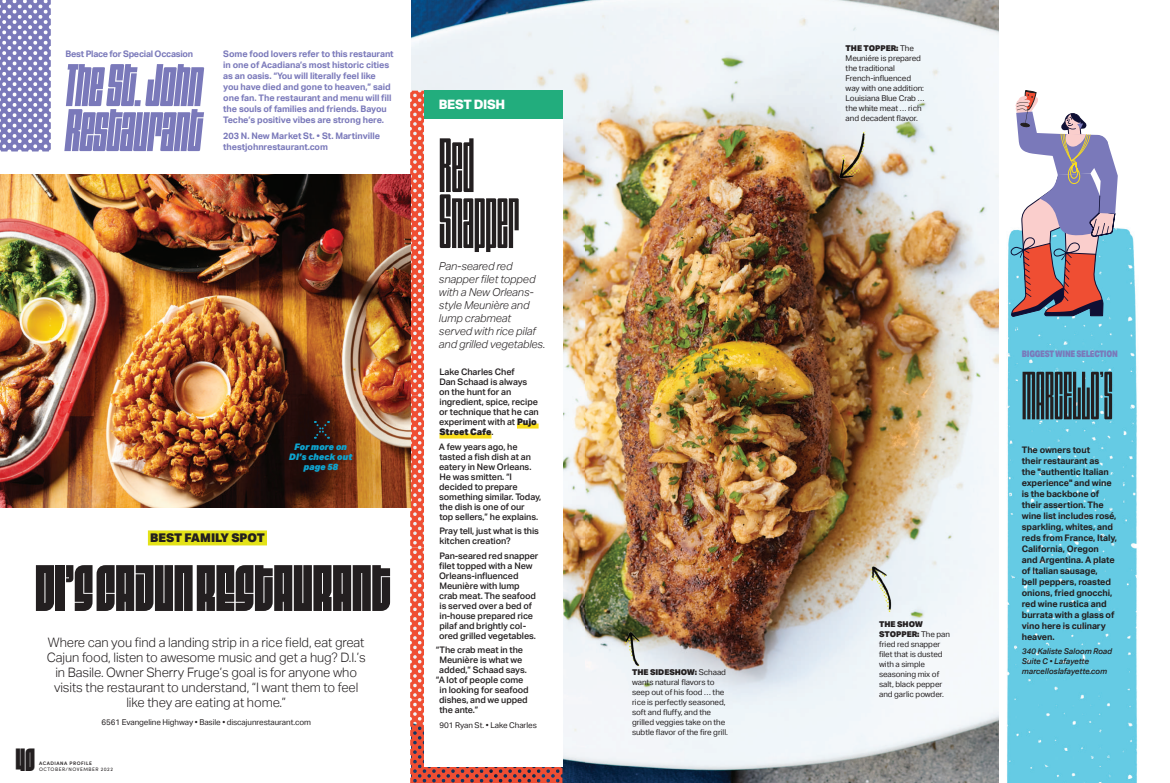
<style>
.page{position:relative;width:1170px;height:783px;background:#fff}
.page>*{position:absolute;margin:0;border:0;box-sizing:border-box;transform-origin:0 0}
.t1{font:76.7px/56px "Dimensions 300 R";color:#231f20}
.t2{font:68px "Dimensions 200 R";color:#231f20}
.t3{font:61.1px "Fit";letter-spacing:.01em;color:#231f20}
.t4{font:60px/45px "Dimensions 500 I";color:#7a79ba}
.t5{font:30px "Fit";color:#231f20}
.t6{font:300 13px/15px "Aktiv Grotesk";letter-spacing:-.005em;color:#231f20;text-align:center}
.t7{font:800 13px "Aktiv Grotesk";letter-spacing:-.025em;color:#fff}
.t8{font:900 12px "Aktiv Grotesk";letter-spacing:-.005em;color:#231f20}
.t9{font:italic 300 11px/13px "Aktiv Grotesk";letter-spacing:-.005em;color:#231f20}
.t10{font:500 9px/10px "Aktiv Grotesk";letter-spacing:-.005em;color:#231f20}
.t11{font:700 9px/11px "Aktiv Grotesk";letter-spacing:-.005em;color:#231f20}
.t12{font:700 9px/11px "Aktiv Grotesk";letter-spacing:-.005em;color:#7a79ba}
.t13{font:700 9px "Aktiv Grotesk";letter-spacing:-.025em;color:#7a79ba}
.t14{font:italic 900 9px/10px "Aktiv Grotesk";letter-spacing:-.005em;color:#0ea4cf;text-align:center}
.t15{font:900 9px "Aktiv Grotesk Cd";letter-spacing:-.025em;color:#7a79ba}
.t16{font:8px/10px "Aktiv Grotesk";letter-spacing:-.005em;color:#231f20}
.t17{font:italic 500 8px/10px "Aktiv Grotesk";letter-spacing:-.005em;color:#231f20}
.t18{font:5px "Sofia Pro";letter-spacing:.1em;color:#231f20}
.t19{font:600 5px "Sofia Pro";letter-spacing:.1em;color:#231f20}
.s1{font-weight:900}
</style>
<div class="page">
<img style="left:411px;top:0;width:588px;height:783px">
<svg style="left:410px;top:91px;width:152px;height:692px;background:#e36957"></svg>
<img style="left:0;top:175px;width:411px;height:332px">
<div style="left:148px;top:530px;width:119px;height:15px;background:#e3e218"></div>
<svg style="left:0;top:0;width:51px;height:152px;background:#9796c9"></svg>
<div style="left:424px;top:119px;width:139px;height:647px;background:#fff"></div>
<div style="left:424px;top:91px;width:139px;height:28px;background:#22ad7d"></div>
<div style="left:517px;top:424px;width:22px;height:5px;background:#f9dd1d"></div>
<div style="left:439px;top:434px;width:52px;height:5px;background:#f9dd1d"></div>
<img style="left:576px;top:615px;width:84px;height:97px">
<svg style="left:313px;top:421px;width:17px;height:18px"></svg>
<div style="left:1006px;top:228px;width:131px;height:555px;background:#65cbe4"></div>
<svg style="left:1010px;top:90px;width:108px;height:231px"></svg>
<img style="left:832px;top:529px;width:84px;height:97px">
<img style="left:820px;top:110px;width:84px;height:96px">
<p class="t13" style="left:66px;top:48px;width:129px">Best Place for Special Occasion</p>
<h3 class="t4" style="left:66px;top:63px;width:138px">The St. John<br>Restaurant</h3>
<p class="t12" style="left:223px;top:48px;width:172px">Some food lovers refer to this restaurant in one of Acadiana’s most historic cities as an oasis. “You will literally feel like<br>you have died and gone to heaven,” said one fan. The restaurant and menu will fill the souls of families and friends. Bayou Teche’s positive vibes are strong here.</p>
<p class="t12" style="left:223px;top:130px;width:158px">203 N. New Market St. • St. Martinville thestjohnrestaurant.com</p>
<p class="t14" style="left:289px;top:442px;width:65px">For more on<br>DI’s check out page 58</p>
<h3 class="t8" style="left:150px;top:530px;width:116px">BEST FAMILY SPOT</h3>
<h3 class="t3" style="left:35px;top:556px;width:357px">DI’S CAJUN RESTAURANT</h3>
<p class="t6" style="left:47px;top:635px;width:321px">Where can you find a landing strip in a rice field, eat great Cajun food, listen to awesome music and get a hug? D.I.’s in Basile. Owner Sherry Fruge’s goal is for anyone who visits the restaurant to understand, “I want them to feel like they are eating at home.”</p>
<p class="t16" style="left:102px;top:717px;width:211px">6561 Evangeline Highway • Basile • discajunrestaurant.com</p>
<h3 class="t5" style="left:16px;top:744px;width:20px">40</h3>
<p class="t19" style="left:39px;top:759px;width:55px">ACADIANA PROFILE</p>
<p class="t18" style="left:39px;top:765px;width:75px">OCTOBER/NOVEMBER 2022</p>
<h3 class="t7" style="left:439px;top:97px;width:68px">BEST DISH</h3>
<h1 class="t1" style="left:439px;top:138px;width:82px">Red<br>Snapper</h1>
<p class="t9" style="left:439px;top:260px;width:108px">Pan-seared red snapper filet topped with a New Orleans&shy;style Meunière and lump crabmeat served with rice pilaf and grilled vegetables.</p>
<p class="t10" style="left:439px;top:367px;width:101px">Lake Charles Chef<br>Dan Schaad is always on the hunt for an ingredient, spice, recipe or technique that he can experiment with at <span class="s1">Pujo<br>Street Cafe</span>.</p>
<p class="t10" style="left:439px;top:442px;width:104px">A few years ago, he tasted a fish dish at an eatery in New Orleans.<br>He was smitten. “I decided to prepare something similar. Today, the dish is one of our<br>top sellers,” he explains.</p>
<p class="t10" style="left:439px;top:526px;width:101px">Pray tell, just what is this kitchen creation?</p>
<p class="t10" style="left:439px;top:551px;width:101px">Pan-seared red snapper filet topped with a New<br>Orleans-influenced<br>Meunière with lump crab meat. The seafood is served over a bed of in-house prepared rice pilaf and brightly col&shy;ored grilled vegetables.</p>
<p class="t10" style="left:436px;top:645px;width:89px">“The crab meat in the</p>
<p class="t10" style="left:439px;top:655px;width:84px">Meunière is what we</p>
<p class="t10" style="left:439px;top:665px;width:89px">added,” Schaad says.</p>
<p class="t10" style="left:436px;top:675px;width:89px">“A lot of people come</p>
<p class="t10" style="left:440px;top:685px;width:91px">in looking for seafood</p>
<p class="t10" style="left:439px;top:695px;width:90px">dishes, and we upped</p>
<p class="t10" style="left:439px;top:705px;width:41px">the ante.”</p>
<p class="t16" style="left:439px;top:720px;width:99px">901 Ryan St. • Lake Charles</p>
<p class="t16" style="left:632px;top:667px;width:97px"><span class="s1">THE SIDESHOW:</span> Schaad wants natural flavors to seep out of his food … the rice is perfectly seasoned, soft and fluffy, and the grilled veggies take on the subtle flavor of the fire grill.</p>
<p class="t16" style="left:846px;top:44px;width:80px"><span class="s1">THE TOPPER:</span> The<br>Meuniére is prepared the traditional<br>French-influenced way with one addition:<br>Louisiana Blue Crab … the white meat … rich and decadent flavor.</p>
<p class="t16" style="left:879px;top:619px;width:72px"><span class="s1">THE SHOW<br>STOPPER:</span> The pan fried red snapper filet that is dusted with a simple seasoning mix of salt, black pepper and garlic powder.</p>
<p class="t15" style="left:1022px;top:348px;width:98px">BIGGEST WINE SELECTION</p>
<h2 class="t2" style="left:1022px;top:356px;width:93px">MARCELLO’S</h2>
<p class="t11" style="left:1022px;top:444px;width:97px">The owners tout<br>their restaurant as<br>the "authentic Italian experience" and wine is the backbone of their assertion. The wine list includes rosé, sparkling, whites, and reds from France, Italy,<br>California, Oregon<br>and Argentina. A plate of Italian sausage,<br>bell peppers, roasted onions, fried gnocchi, red wine rustica and burrata with a glass of vino here is culinary heaven.</p>
<p class="t17" style="left:1022px;top:647px;width:92px">340 Kaliste Saloom Road<br>Suite C • Lafayette marcelloslafayette.com</p>
</div>
